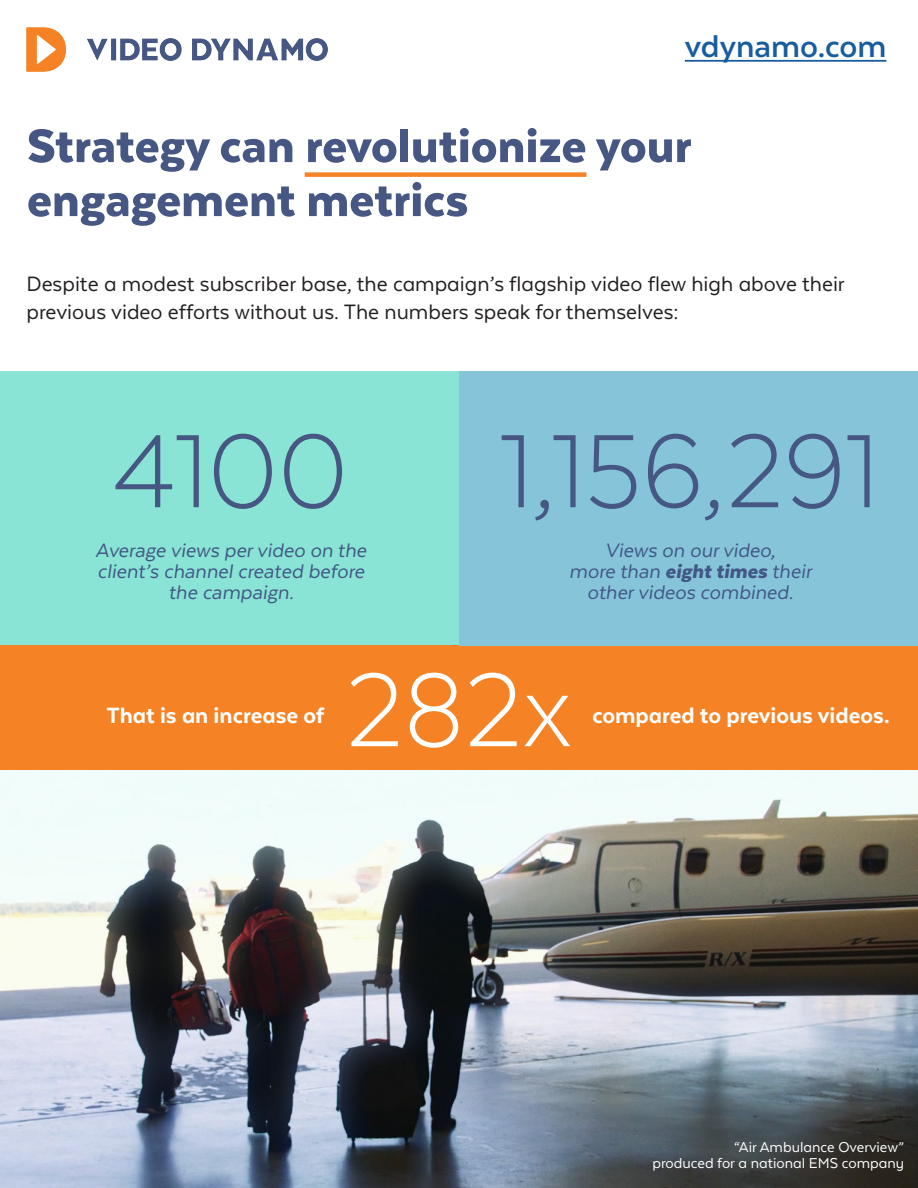
<style>
.page{position:relative;width:918px;height:1188px;background:#fff}
.page>*{position:absolute;margin:0;border:0;box-sizing:border-box;transform-origin:0 0}
.t1{font:300 120px "Texta Alt";color:#465783}
.t2{font:300 120px "Texta Alt";color:#fff}
.t3{font:900 54px/54px "Texta";color:#465783}
.t4{font:700 36px "Texta";color:#175d9e}
.t5{font:800 25.5px "Texta Alt";color:#fff}
.t6{font:24px/28.8px "Texta Alt";color:#231f20}
.t7{font:italic 22.5px/21px "Texta Alt";color:#415784;text-align:center}
.t8{font:16.5px "Texta Alt";color:#fff}
.s1{font-weight:900}
</style>
<div class="page">
<img style="left:0;top:770px;width:918px;height:418px">
<div style="left:0;top:372px;width:459px;height:274px;background:#89e4d5"></div>
<div style="left:305px;top:172px;width:281px;height:5px;background:#f58325"></div>
<img style="left:27px;top:27px;width:301px;height:44px">
<div style="left:0;top:646px;width:918px;height:124px;background:#f58325"></div>
<div style="left:459px;top:372px;width:459px;height:274px;background:#86c4da"></div>
<hr style="left:685px;top:60px;width:201px;height:2px;background:#175d9e">
<p class="t4" style="left:685px;top:28px;width:203px">vdynamo.com</p>
<p class="t3" style="left:27px;top:118px;width:666px">Strategy can revolutionize your engagement metrics</p>
<p class="t6" style="left:27px;top:269px;width:820px">Despite a modest subscriber base, the campaign’s flagship video flew high above their previous video efforts without us. The numbers speak for themselves:</p>
<p class="t1" style="left:113px;top:409px;width:237px">4100</p>
<p class="t7" style="left:96px;top:539px;width:272px">Average views per video on the client’s channel created before the campaign.</p>
<p class="t7" style="left:605px;top:539px;width:172px">Views on our video,</p>
<p class="t1" style="left:500px;top:409px;width:380px">1,156,291</p>
<p class="t7" style="left:569px;top:560px;width:244px">more than <span class="s1">eight times</span> their other videos combined.</p>
<p class="t5" style="left:107px;top:702px;width:219px">That is an increase of</p>
<p class="t2" style="left:346px;top:648px;width:228px">282x</p>
<p class="t5" style="left:592px;top:702px;width:299px">compared to previous videos.</p>
<p class="t8" style="left:734px;top:1138px;width:171px">“Air Ambulance Overview”</p>
<p class="t8" style="left:653px;top:1155px;width:253px">produced for a national EMS company</p>
</div>
